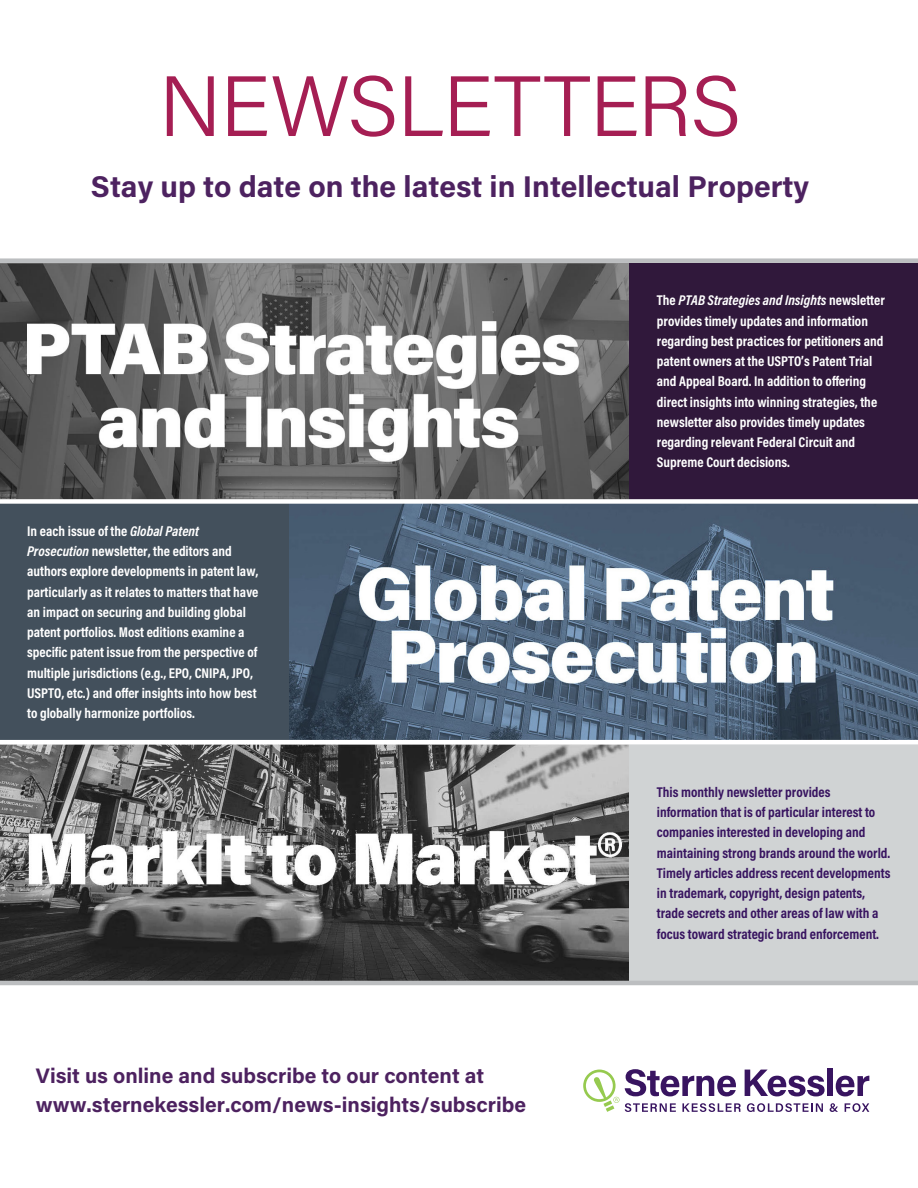
<style>
.page{position:relative;width:918px;height:1188px;background:#fff}
.page>*{position:absolute;margin:0;border:0;box-sizing:border-box;transform-origin:0 0}
.t1{font:300 85.5px "Acumin Pro";letter-spacing:-.015em;color:#a51e53}
.t2{font:700 30px "Acumin Pro";color:#4d2260}
.t3{font:700 21px/28.5px "Acumin Pro";color:#4d2260}
.t4{font:700 14.25px/20.2px "Acumin Pro Cond";color:#fff}
.t5{font:700 14.25px/20.2px "Acumin Pro Cond";color:#381460}
.s1{font-style:italic}
</style>
<div class="page">
<img style="left:0;top:744px;width:630px;height:237px">
<div style="left:630px;top:744px;width:288px;height:237px;background:#d0d3d4"></div>
<img style="left:288px;top:504px;width:630px;height:236px">
<img style="left:0;top:263px;width:630px;height:236px">
<hr style="left:0;top:981px;width:918px;height:4px;background:#bcbec0">
<div style="left:630px;top:263px;width:288px;height:236px;background:#30183b"></div>
<div style="left:0;top:258px;width:918px;height:5px;background:#bcbec0"></div>
<div style="left:827px;top:1068px;width:6px;height:28px;background:#381460"></div>
<svg style="left:583px;top:1069px;width:286px;height:43px"></svg>
<div style="left:0;top:504px;width:288px;height:236px;background:#43505c"></div>
<h1 class="t1" style="left:159px;top:47px;width:584px">NEWSLETTERS</h1>
<h2 class="t2" style="left:91px;top:166px;width:720px">Stay up to date on the latest in Intellectual Property</h2>
<p class="t4" style="left:27px;top:521px;width:233px">In each issue of the <span class="s1">Global Patent Prosecution</span> newsletter, the editors and authors explore developments in patent law, particularly as it relates to matters that have an impact on securing and building global patent portfolios. Most editions examine a specific patent issue from the perspective of multiple jurisdictions (e.g., EPO, CNIPA, JPO, USPTO, etc.) and offer insights into how best to globally harmonize portfolios.</p>
<h3 class="t3" style="left:36px;top:1061px;width:492px">Visit us online and subscribe to our content at www.sternekessler.com/news-insights/subscribe</h3>
<p class="t4" style="left:657px;top:290px;width:230px">The <span class="s1">PTAB Strategies and Insights</span> newsletter provides timely updates and information regarding best practices for petitioners and patent owners at the USPTO’s Patent Trial and Appeal Board. In addition to offering direct insights into winning strategies, the newsletter also provides timely updates regarding relevant Federal Circuit and Supreme Court decisions.</p>
<p class="t5" style="left:657px;top:782px;width:235px">This monthly newsletter provides information that is of particular interest to companies interested in developing and maintaining strong brands around the world.<br>Timely articles address recent developments in trademark, copyright, design patents, trade secrets and other areas of law with a focus toward strategic brand enforcement.</p>
</div>
